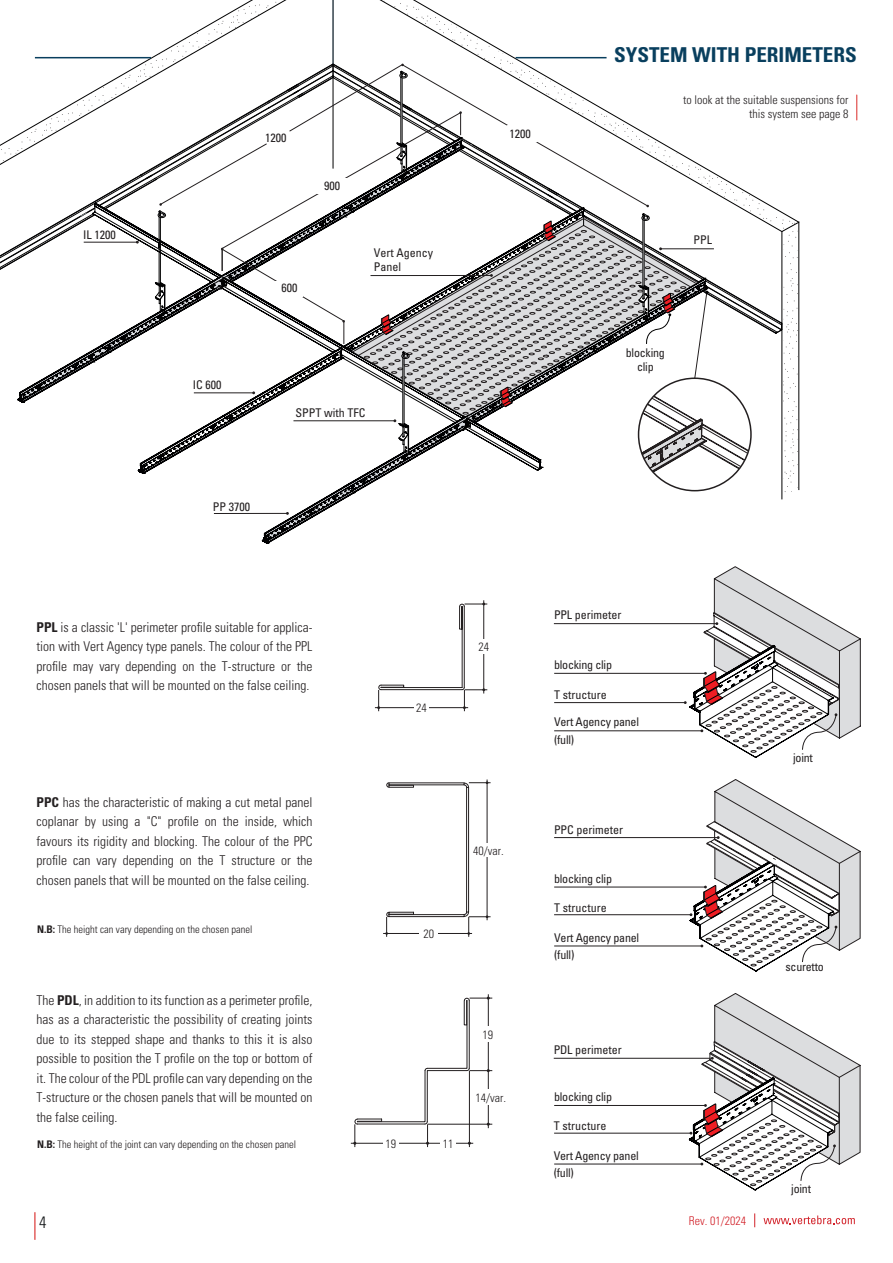
<style>
.page{position:relative;width:893px;height:1263px;background:#fff}
.page>*{position:absolute;margin:0;border:0;box-sizing:border-box;transform-origin:0 0}
.t1{font:700 condensed 20.55px "Univers LT Std";color:#093f5e}
.t2{font:300 condensed 16.5px "Univers LT Std";color:#101315}
.t3{font:300 condensed 13.5px/19.5px "Univers LT Std";color:#231f20;text-align:justify}
.t4{font:condensed 12px/17.7px "Univers LT Std";letter-spacing:-.02em;color:#231f20}
.t5{font:condensed 12px/14.4px "Univers LT Std";color:#231f20}
.t6{font:300 condensed 12px/14.4px "Univers LT Std";color:#231f20;text-align:right}
.t7{font:300 condensed 12px "Univers LT Std";color:#d2222a}
.t8{font:300 condensed 10.5px "Univers LT Std";color:#231f20}
.s1{font-weight:700}
</style>
<div class="page">
<svg style="left:379px;top:0;width:228px;height:63px"></svg>
<svg style="left:34px;top:0;width:253px;height:63px"></svg>
<svg style="left:303px;top:507px;width:15px;height:9px"></svg>
<svg style="left:34px;top:1212px;width:1px;height:28px"></svg>
<hr style="left:35px;top:57px;width:116px;height:1px;background:#093f5e">
<hr style="left:554px;top:1058px;width:158px;height:1px;background:#231f20">
<hr style="left:554px;top:837px;width:164px;height:1px;background:#231f20">
<hr style="left:554px;top:623px;width:163px;height:1px;background:#231f20">
<hr style="left:554px;top:702px;width:131px;height:1px;background:#231f20">
<hr style="left:554px;top:673px;width:151px;height:1px;background:#231f20">
<hr style="left:554px;top:730px;width:148px;height:1px;background:#231f20">
<hr style="left:554px;top:946px;width:148px;height:1px;background:#231f20">
<hr style="left:554px;top:1164px;width:148px;height:1px;background:#231f20">
<hr style="left:554px;top:914px;width:137px;height:1px;background:#231f20">
<hr style="left:554px;top:1133px;width:137px;height:1px;background:#231f20">
<div style="left:466px;top:787px;width:3px;height:125px;border:1px solid #231f20"></div>
<div style="left:389px;top:914px;width:75px;height:3px;border:1px solid #231f20"></div>
<div style="left:389px;top:785px;width:25px;height:2px;border:1px solid #231f20"></div>
<svg style="left:386px;top:782px;width:3px;height:5px"></svg>
<hr style="left:487px;top:779px;width:1px;height:141px;background:#231f20">
<hr style="left:383px;top:933px;width:89px;height:1px;background:#231f20">
<svg style="left:385px;top:912px;width:29px;height:25px"></svg>
<svg style="left:464px;top:912px;width:27px;height:25px"></svg>
<svg style="left:464px;top:781px;width:27px;height:7px"></svg>
<div style="left:419px;top:928px;width:19px;height:10px;background:#fff"></div>
<div style="left:480px;top:843px;width:14px;height:13px;background:#fff"></div>
<svg style="left:856px;top:95px;width:1px;height:25px"></svg>
<svg style="left:684px;top:566px;width:177px;height:192px"></svg>
<hr style="left:554px;top:887px;width:151px;height:1px;background:#231f20">
<svg style="left:690px;top:779px;width:171px;height:192px"></svg>
<hr style="left:554px;top:1105px;width:151px;height:1px;background:#231f20">
<svg style="left:689px;top:993px;width:172px;height:197px"></svg>
<svg style="left:0;top:63px;width:799px;height:437px"></svg>
<hr style="left:351px;top:1143px;width:122px;height:1px;background:#231f20">
<svg style="left:353px;top:996px;width:139px;height:151px"></svg>
<hr style="left:488px;top:994px;width:1px;height:134px;background:#231f20">
<div style="left:481px;top:1090px;width:15px;height:15px;background:#fff"></div>
<div style="left:481px;top:1027px;width:15px;height:15px;background:#fff"></div>
<svg style="left:763px;top:1215px;width:92px;height:9px"></svg>
<svg style="left:754px;top:1213px;width:1px;height:14px"></svg>
<hr style="left:375px;top:707px;width:93px;height:1px;background:#231f20">
<hr style="left:483px;top:600px;width:1px;height:93px;background:#231f20">
<svg style="left:377px;top:603px;width:110px;height:108px"></svg>
<hr style="left:516px;top:57px;width:91px;height:1px;background:#093f5e">
<p class="t4" style="left:83px;top:226px;width:34px">IL 1200</p>
<p class="t4" style="left:265px;top:128px;width:23px">1200</p>
<p class="t4" style="left:324px;top:177px;width:17px">900</p>
<p class="t4" style="left:281px;top:279px;width:17px">600</p>
<p class="t5" style="left:374px;top:245px;width:61px">Vert Agency<br>Panel</p>
<p class="t4" style="left:193px;top:376px;width:30px">IC 600</p>
<p class="t4" style="left:213px;top:497px;width:39px">PP 3700</p>
<p class="t5" style="left:295px;top:405px;width:72px">SPPT with TFC</p>
<p class="t4" style="left:509px;top:125px;width:23px">1200</p>
<h1 class="t1" style="left:614px;top:42px;width:244px">SYSTEM WITH PERIMETERS</h1>
<p class="t6" style="left:683px;top:93px;width:167px">to look at the suitable suspensions for this system see page 8</p>
<p class="t4" style="left:693px;top:231px;width:20px">PPL</p>
<p class="t4" style="left:626px;top:345px;width:41px;line-height:14.4px;text-align:center">blocking clip</p>
<p class="t3" style="left:37px;top:617px;width:277px"><span class="s1">PPL</span> is a classic 'L' perimeter profile suitable for applica&shy;tion with Vert Agency type panels. The colour of the PPL profile may vary depending on the T-structure or the chosen panels that will be mounted on the false ceiling.</p>
<p class="t3" style="left:37px;top:792px;width:277px"><span class="s1">PPC</span> has the characteristic of making a cut metal panel coplanar by using a "C" profile on the inside, which favours its rigidity and blocking. The colour of the PPC profile can vary depending on the T structure or the chosen panels that will be mounted on the false ceiling.</p>
<p class="t8" style="left:37px;top:923px;width:217px"><span class="s1">N.B:</span> The height can vary depending on the chosen panel</p>
<p class="t3" style="left:37px;top:990px;width:278px">The <span class="s1">PDL</span>, in addition to its function as a perimeter profile, has as a characteristic the possibility of creating joints due to its stepped shape and thanks to this it is also possible to position the T profile on the top or bottom of it. The colour of the PDL profile can vary depending on the T-structure or the chosen panels that will be mounted on the false ceiling.</p>
<p class="t8" style="left:37px;top:1138px;width:260px"><span class="s1">N.B:</span> The height of the joint can vary depending on the chosen panel</p>
<p class="t2" style="left:39px;top:1213px;width:9px">4</p>
<p class="t6" style="left:416px;top:701px;width:12px">24</p>
<p class="t6" style="left:478px;top:640px;width:12px">24</p>
<p class="t6" style="left:423px;top:927px;width:12px">20</p>
<p class="t6" style="left:473px;top:843px;width:32px">40/var.</p>
<p class="t6" style="left:385px;top:1136px;width:12px">19</p>
<p class="t6" style="left:443px;top:1136px;width:12px">11</p>
<p class="t6" style="left:483px;top:1028px;width:12px">19</p>
<p class="t6" style="left:476px;top:1091px;width:32px">14/var.</p>
<p class="t5" style="left:554px;top:607px;width:69px">PPL perimeter</p>
<p class="t4" style="left:554px;top:655px;width:59px">blocking clip</p>
<p class="t5" style="left:554px;top:687px;width:54px">T structure</p>
<p class="t4" style="left:554px;top:713px;width:87px">Vert Agency panel (full)</p>
<p class="t5" style="left:554px;top:823px;width:70px">PPC perimeter</p>
<p class="t4" style="left:554px;top:869px;width:59px">blocking clip</p>
<p class="t5" style="left:554px;top:900px;width:54px">T structure</p>
<p class="t4" style="left:554px;top:928px;width:87px">Vert Agency panel (full)</p>
<p class="t5" style="left:554px;top:1042px;width:70px">PDL perimeter</p>
<p class="t4" style="left:554px;top:1088px;width:59px">blocking clip</p>
<p class="t5" style="left:554px;top:1118px;width:54px">T structure</p>
<p class="t4" style="left:554px;top:1146px;width:87px">Vert Agency panel (full)</p>
<p class="t4" style="left:793px;top:749px;width:21px">joint</p>
<p class="t4" style="left:785px;top:957px;width:40px">scuretto</p>
<p class="t7" style="left:689px;top:1213px;width:59px">Rev. 01/2024</p>
<p class="t4" style="left:791px;top:1180px;width:21px">joint</p>
</div>
